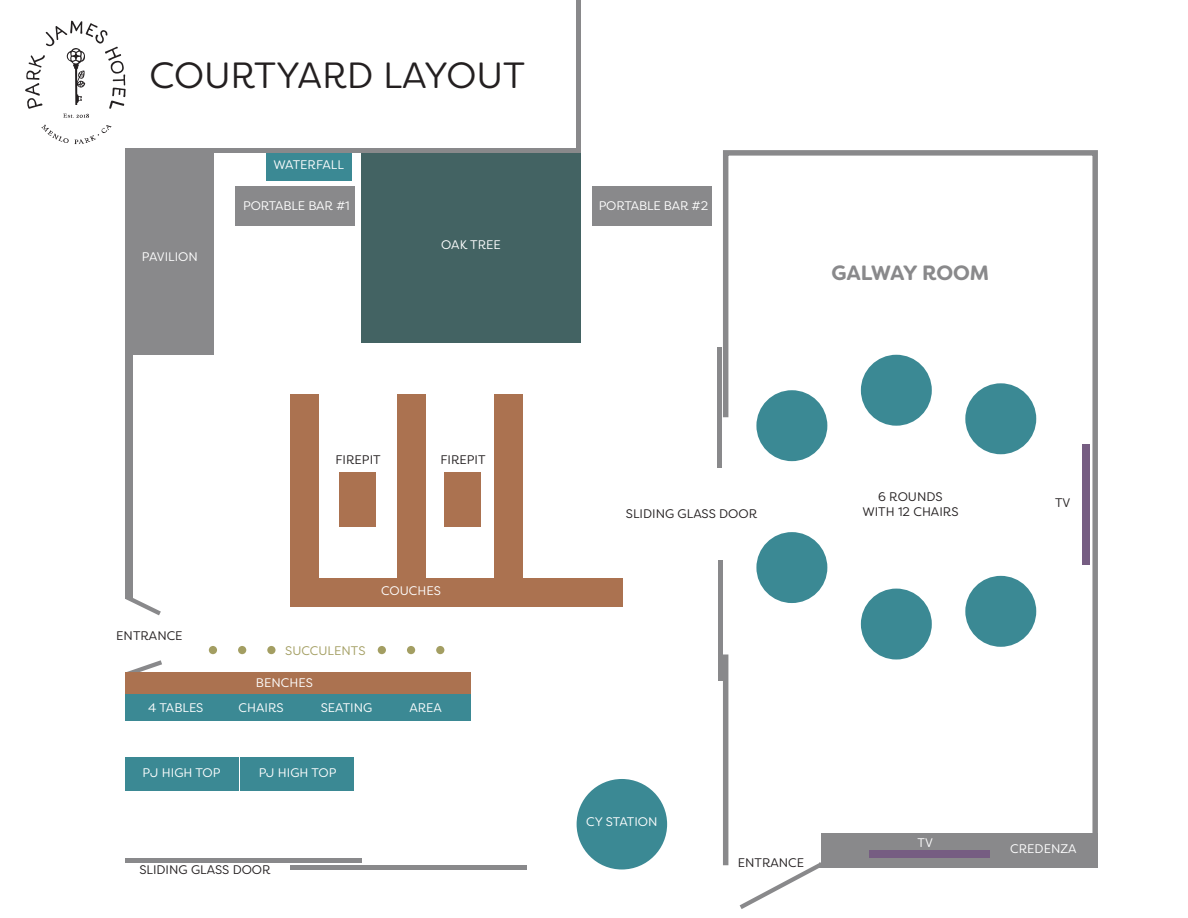
<style>
.page{position:relative;width:1188px;height:918px;background:#fff}
.page>*{position:absolute;margin:0;border:0;box-sizing:border-box;transform-origin:0 0}
.t1{font:36.45px "Filson Soft";color:#231f20}
.t2{font:700 20.7px "Filson Soft";letter-spacing:-.015em;color:#89898b}
.t3{font:12.45px "Filson Soft";color:#fff}
.t4{font:12.45px/15px "Filson Soft";color:#231f20;text-align:center}
.t5{font:12.45px "Filson Soft";color:#a39e62}
</style>
<div class="page">
<div style="left:126px;top:150px;width:88px;height:205px;background:#89898b"></div>
<div style="left:290px;top:394px;width:29px;height:213px;background:#ab7250"></div>
<div style="left:340px;top:472px;width:36px;height:54px;background:#ab7250"></div>
<div style="left:445px;top:472px;width:36px;height:54px;background:#ab7250"></div>
<div style="left:126px;top:355px;width:7px;height:244px;background:#89898b"></div>
<hr style="left:126px;top:858px;width:236px;height:4px;background:#89898b">
<hr style="left:577px;top:0;width:4px;height:246px;background:#89898b">
<div style="left:290px;top:865px;width:237px;height:5px;background:#89898b"></div>
<div style="left:717px;top:347px;width:5px;height:120px;background:#89898b"></div>
<div style="left:718px;top:561px;width:5px;height:120px;background:#89898b"></div>
<svg style="left:740px;top:871px;width:73px;height:38px"></svg>
<svg style="left:126px;top:598px;width:35px;height:17px"></svg>
<svg style="left:127px;top:660px;width:35px;height:12px"></svg>
<div style="left:290px;top:578px;width:332px;height:29px;background:#ab7250"></div>
<div style="left:126px;top:672px;width:345px;height:29px;background:#ab7250"></div>
<div style="left:397px;top:394px;width:29px;height:213px;background:#ab7250"></div>
<div style="left:494px;top:394px;width:29px;height:213px;background:#ab7250"></div>
<div style="left:361px;top:150px;width:220px;height:192px;background:#436363"></div>
<div style="left:266px;top:150px;width:86px;height:30px;background:#3b8994"></div>
<div style="left:235px;top:186px;width:120px;height:40px;background:#89898b"></div>
<div style="left:592px;top:186px;width:120px;height:40px;background:#89898b"></div>
<div style="left:126px;top:694px;width:345px;height:27px;background:#3b8994"></div>
<div style="left:126px;top:758px;width:113px;height:33px;background:#3b8994"></div>
<div style="left:241px;top:758px;width:113px;height:33px;background:#3b8994"></div>
<div style="left:209px;top:646px;width:8px;height:8px;background:#a39e62;border-radius:50%"></div>
<div style="left:378px;top:646px;width:8px;height:8px;background:#a39e62;border-radius:50%"></div>
<div style="left:238px;top:646px;width:8px;height:8px;background:#a39e62;border-radius:50%"></div>
<div style="left:407px;top:646px;width:8px;height:8px;background:#a39e62;border-radius:50%"></div>
<div style="left:267px;top:646px;width:9px;height:8px;background:#a39e62;border-radius:50%"></div>
<div style="left:436px;top:646px;width:8px;height:8px;background:#a39e62;border-radius:50%"></div>
<div style="left:577px;top:779px;width:90px;height:91px;background:#3b8994;border-radius:50%"></div>
<svg style="left:720px;top:150px;width:378px;height:721px"></svg>
<hr style="left:126px;top:148px;width:455px;height:4px;background:#89898b">
<svg style="left:41px;top:124px;width:71px;height:20px"></svg>
<svg style="left:25px;top:21px;width:101px;height:97px"></svg>
<p class="t1" style="left:149px;top:52px;width:377px">COURTYARD LAYOUT</p>
<p class="t3" style="left:273px;top:157px;width:72px">WATERFALL</p>
<p class="t3" style="left:243px;top:198px;width:108px">PORTABLE BAR #1</p>
<p class="t3" style="left:599px;top:198px;width:111px">PORTABLE BAR #2</p>
<p class="t3" style="left:142px;top:249px;width:58px">PAVILION</p>
<p class="t3" style="left:441px;top:237px;width:61px">OAK TREE</p>
<p class="t2" style="left:832px;top:260px;width:159px">GALWAY ROOM</p>
<p class="t4" style="left:335px;top:452px;width:47px">FIREPIT</p>
<p class="t4" style="left:440px;top:452px;width:47px">FIREPIT</p>
<p class="t4" style="left:116px;top:629px;width:68px">ENTRANCE</p>
<p class="t3" style="left:148px;top:700px;width:57px">4 TABLES</p>
<p class="t3" style="left:381px;top:583px;width:61px">COUCHES</p>
<p class="t5" style="left:285px;top:643px;width:82px">SUCCULENTS</p>
<p class="t3" style="left:256px;top:675px;width:58px">BENCHES</p>
<p class="t3" style="left:239px;top:700px;width:47px">CHAIRS</p>
<p class="t3" style="left:321px;top:700px;width:53px">SEATING</p>
<p class="t3" style="left:409px;top:700px;width:34px">AREA</p>
<p class="t3" style="left:143px;top:765px;width:79px">PJ HIGH TOP</p>
<p class="t3" style="left:259px;top:765px;width:79px">PJ HIGH TOP</p>
<p class="t4" style="left:139px;top:862px;width:133px">SLIDING GLASS DOOR</p>
<p class="t4" style="left:626px;top:506px;width:133px">SLIDING GLASS DOOR</p>
<p class="t4" style="left:862px;top:489px;width:98px">6 ROUNDS<br>WITH 12 CHAIRS</p>
<p class="t4" style="left:1055px;top:495px;width:17px">TV</p>
<p class="t3" style="left:586px;top:814px;width:73px">CY STATION</p>
<p class="t4" style="left:738px;top:855px;width:68px">ENTRANCE</p>
<p class="t3" style="left:918px;top:835px;width:17px">TV</p>
<p class="t3" style="left:1010px;top:841px;width:68px">CREDENZA</p>
</div>
